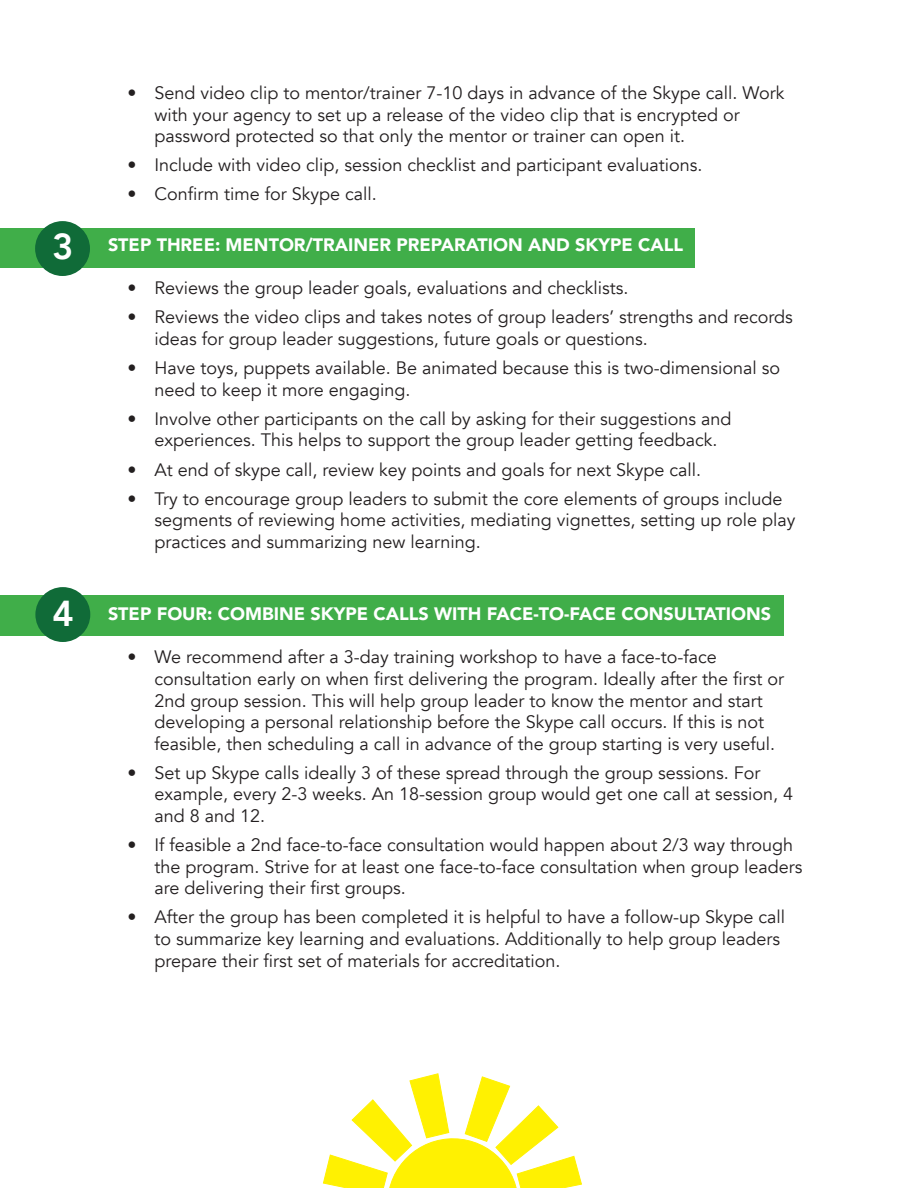
<style>
.page{position:relative;width:918px;height:1188px;background:#fff}
.page>*{position:absolute;margin:0;border:0;box-sizing:border-box;transform-origin:0 0}
.t1{font:800 36px "Avenir";color:#fff}
.t2{font:18px/21.6px "Avenir";color:#231f20}
.t3{font:900 18px "Avenir";color:#fff}
</style>
<div class="page">
<div style="left:0;top:595px;width:784px;height:41px;background:#40ae49"></div>
<div style="left:0;top:228px;width:695px;height:40px;background:#40ae49"></div>
<div style="left:35px;top:221px;width:55px;height:55px;background:#106b38;border-radius:50%"></div>
<div style="left:35px;top:587px;width:55px;height:55px;background:#106b38;border-radius:50%"></div>
<svg style="left:323px;top:1073px;width:259px;height:115px"></svg>
<p class="t1" style="left:52px;top:219px;width:23px">3</p>
<p class="t1" style="left:52px;top:585px;width:23px">4</p>
<p class="t2" style="left:154px;top:82px;width:632px;text-indent:-27px">• Send video clip to mentor/trainer 7-10 days in advance of the Skype call. Work with your agency to set up a release of the video clip that is encrypted or password protected so that only the mentor or trainer can open it.</p>
<p class="t2" style="left:128px;top:155px;width:577px">• Include with video clip, session checklist and participant evaluations.</p>
<p class="t2" style="left:128px;top:184px;width:251px">• Confirm time for Skype call.</p>
<p class="t3" style="left:108px;top:229px;width:577px">STEP THREE: MENTOR/TRAINER PREPARATION AND SKYPE CALL</p>
<p class="t2" style="left:128px;top:278px;width:503px">• Reviews the group leader goals, evaluations and checklists.</p>
<p class="t2" style="left:154px;top:307px;width:640px;text-indent:-27px">• Reviews the video clips and takes notes of group leaders’ strengths and records ideas for group leader suggestions, future goals or questions.</p>
<p class="t2" style="left:154px;top:357px;width:627px;text-indent:-27px">• Have toys, puppets available. Be animated because this is two-dimensional so need to keep it more engaging.</p>
<p class="t2" style="left:154px;top:408px;width:579px;text-indent:-27px">• Involve other participants on the call by asking for their suggestions and experiences. This helps to support the group leader getting feedback.</p>
<p class="t2" style="left:128px;top:459px;width:575px">• At end of skype call, review key points and goals for next Skype call.</p>
<p class="t2" style="left:154px;top:488px;width:642px;text-indent:-27px">• Try to encourage group leaders to submit the core elements of groups include segments of reviewing home activities, mediating vignettes, setting up role play practices and summarizing new learning.</p>
<p class="t3" style="left:108px;top:598px;width:665px">STEP FOUR: COMBINE SKYPE CALLS WITH FACE-TO-FACE CONSULTATIONS</p>
<p class="t2" style="left:154px;top:647px;width:631px;text-indent:-27px">• We recommend after a 3-day training workshop to have a face-to-face consultation early on when first delivering the program. Ideally after the first or 2nd group session. This will help group leader to know the mentor and start developing a personal relationship before the Skype call occurs. If this is not feasible, then scheduling a call in advance of the group starting is very useful.</p>
<p class="t2" style="left:154px;top:762px;width:640px;text-indent:-27px">• Set up Skype calls ideally 3 of these spread through the group sessions. For example, every 2-3 weeks. An 18-session group would get one call at session, 4 and 8 and 12.</p>
<p class="t2" style="left:154px;top:834px;width:649px;text-indent:-27px">• If feasible a 2nd face-to-face consultation would happen about 2/3 way through the program. Strive for at least one face-to-face consultation when group leaders are delivering their first groups.</p>
<p class="t2" style="left:154px;top:907px;width:632px;text-indent:-27px">• After the group has been completed it is helpful to have a follow-up Skype call to summarize key learning and evaluations. Additionally to help group leaders prepare their first set of materials for accreditation.</p>
</div>
